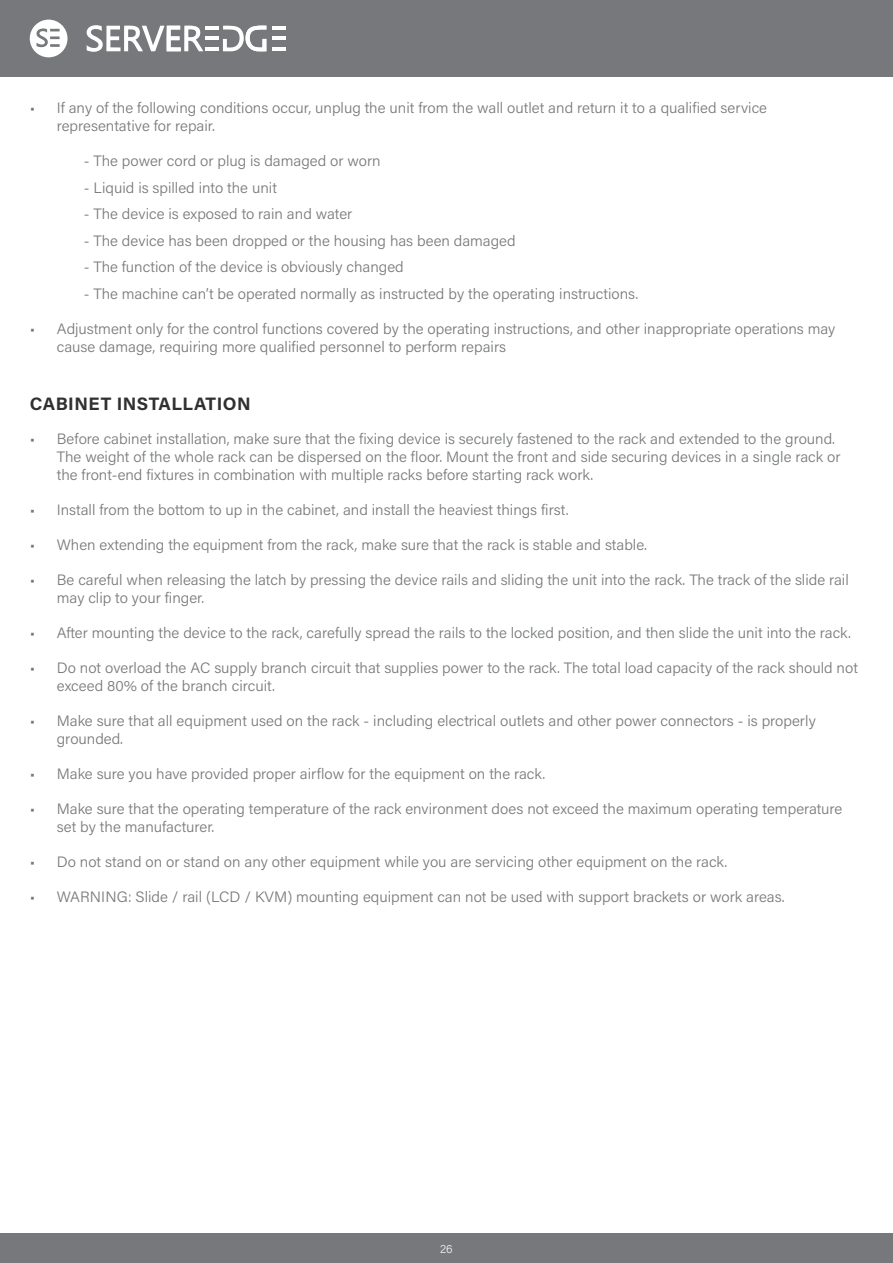
<style>
.page{position:relative;width:893px;height:1263px;background:#fff}
.page>*{position:absolute;margin:0;border:0;box-sizing:border-box;transform-origin:0 0}
.t1{font:700 18px "Acumin Pro";letter-spacing:.025em;color:#312f30}
.t2{font:300 15px/18px "Acumin Pro";color:#76787b}
.t3{font:300 12px "Acumin Pro";color:#f2f3f4}
</style>
<div class="page">
<div style="left:0;top:1233px;width:893px;height:30px;background:#76787b"></div>
<div style="left:0;top:0;width:893px;height:77px;background:#76787b"></div>
<svg style="left:223px;top:25px;width:43px;height:26px"></svg>
<hr style="left:205px;top:47px;width:14px;height:4px;background:#fff">
<hr style="left:205px;top:36px;width:14px;height:4px;background:#fff">
<hr style="left:205px;top:26px;width:14px;height:3px;background:#fff">
<svg style="left:272px;top:26px;width:13px;height:3px"></svg>
<svg style="left:272px;top:37px;width:13px;height:3px"></svg>
<svg style="left:272px;top:48px;width:13px;height:3px"></svg>
<svg style="left:87px;top:25px;width:116px;height:27px"></svg>
<svg style="left:30px;top:20px;width:38px;height:37px"></svg>
<p class="t2" style="left:57px;top:98px;width:712px;text-indent:-27px">• If any of the following conditions occur, unplug the unit from the wall outlet and return it to a qualified service representative for repair.</p>
<p class="t2" style="left:84px;top:151px;width:298px">- The power cord or plug is damaged or worn</p>
<p class="t2" style="left:84px;top:178px;width:195px">- Liquid is spilled into the unit</p>
<p class="t2" style="left:84px;top:204px;width:270px">- The device is exposed to rain and water</p>
<p class="t2" style="left:84px;top:231px;width:433px">- The device has been dropped or the housing has been damaged</p>
<p class="t2" style="left:84px;top:257px;width:321px">- The function of the device is obviously changed</p>
<p class="t2" style="left:84px;top:284px;width:556px">- The machine can’t be operated normally as instructed by the operating instructions.</p>
<p class="t2" style="left:57px;top:319px;width:780px;text-indent:-27px">• Adjustment only for the control functions covered by the operating instructions, and other inappropriate operations may cause damage, requiring more qualified personnel to perform repairs</p>
<p class="t1" style="left:30px;top:391px;width:223px">CABINET INSTALLATION</p>
<p class="t2" style="left:57px;top:429px;width:785px;text-indent:-27px">• Before cabinet installation, make sure that the fixing device is securely fastened to the rack and extended to the ground.<br>The weight of the whole rack can be dispersed on the floor. Mount the front and side securing devices in a single rack or the front-end fixtures in combination with multiple racks before starting rack work.</p>
<p class="t2" style="left:30px;top:500px;width:540px">• Install from the bottom to up in the cabinet, and install the heaviest things first.</p>
<p class="t2" style="left:30px;top:535px;width:619px">• When extending the equipment from the rack, make sure that the rack is stable and stable.</p>
<p class="t2" style="left:57px;top:570px;width:793px;text-indent:-27px">• Be careful when releasing the latch by pressing the device rails and sliding the unit into the rack. The track of the slide rail may clip to your finger.</p>
<p class="t2" style="left:30px;top:623px;width:823px">• After mounting the device to the rack, carefully spread the rails to the locked position, and then slide the unit into the rack.</p>
<p class="t2" style="left:57px;top:658px;width:803px;text-indent:-27px">• Do not overload the AC supply branch circuit that supplies power to the rack. The total load capacity of the rack should not exceed 80% of the branch circuit.</p>
<p class="t2" style="left:57px;top:711px;width:760px;text-indent:-27px">• Make sure that all equipment used on the rack - including electrical outlets and other power connectors - is properly grounded.</p>
<p class="t2" style="left:30px;top:764px;width:517px">• Make sure you have provided proper airflow for the equipment on the rack.</p>
<p class="t2" style="left:57px;top:799px;width:787px;text-indent:-27px">• Make sure that the operating temperature of the rack environment does not exceed the maximum operating temperature set by the manufacturer.</p>
<p class="t2" style="left:30px;top:852px;width:699px">• Do not stand on or stand on any other equipment while you are servicing other equipment on the rack.</p>
<p class="t2" style="left:30px;top:887px;width:756px">• WARNING: Slide / rail (LCD / KVM) mounting equipment can not be used with support brackets or work areas.</p>
<p class="t3" style="left:440px;top:1240px;width:14px">26</p>
</div>
